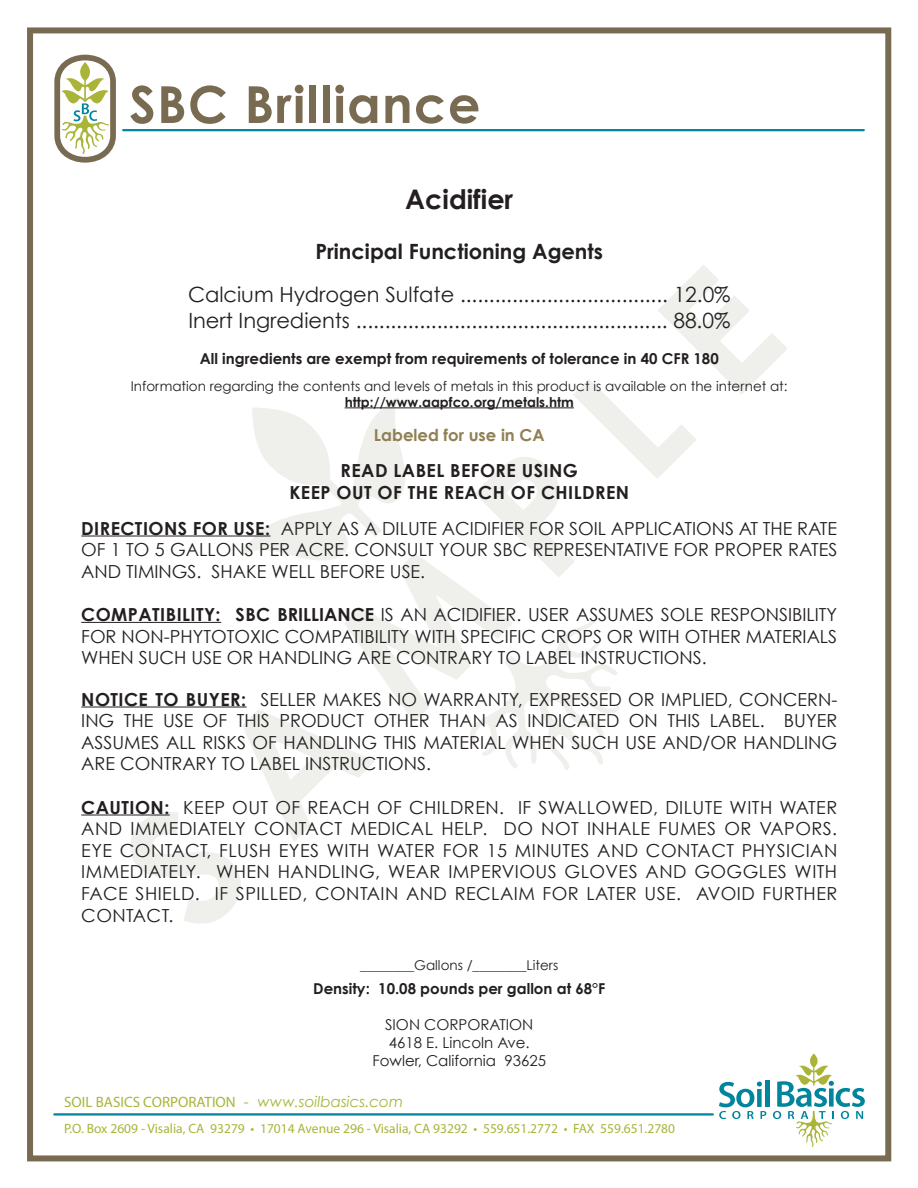
<style>
.page{position:relative;width:918px;height:1188px;background:#fff}
.page>*{position:absolute;margin:0;border:0;box-sizing:border-box;transform-origin:0 0}
.t1{font:700 51px "Century Gothic";letter-spacing:.025em;color:#796b52}
.t2{font:700 27px "Century Gothic";color:#231f20}
.t3{font:21px/25.2px "Century Gothic";color:#231f20}
.t4{font:700 21px "Century Gothic";color:#231f20}
.t5{font:18px/21.6px "Century Gothic";color:#231f20;text-align:justify}
.t6{font:700 18px/21.6px "Century Gothic";letter-spacing:.025em;color:#231f20;text-align:center}
.t7{font:700 16.5px "Century Gothic";color:#8f7f51}
.t8{font:700 15px "Century Gothic";color:#231f20}
.t9{font:15px/18px "Century Gothic";color:#231f20;text-align:center}
.t10{font:15px "Myriad Pro";color:#a9b439}
.t11{font:13.5px "Century Gothic";color:#231f20}
.t12{font:13.5px "Myriad Pro";color:#a9b439}
.t13{font:700 13.5px "Century Gothic";color:#231f20}
.s1{font-weight:700}
.s2{font-family:"Century Gothic";font-style:italic}
</style>
<div class="page">
<svg style="left:130px;top:265px;width:657px;height:659px"></svg>
<hr style="left:345px;top:408px;width:229px;height:1px;background:#231f20">
<hr style="left:81px;top:536px;width:190px;height:1px;background:#231f20">
<hr style="left:81px;top:622px;width:140px;height:1px;background:#231f20">
<hr style="left:81px;top:707px;width:166px;height:1px;background:#231f20">
<hr style="left:81px;top:815px;width:89px;height:1px;background:#231f20">
<svg style="left:54px;top:54px;width:62px;height:109px"></svg>
<hr style="left:123px;top:129px;width:741px;height:2px;background:#00859d">
<div style="left:27px;top:27px;width:864px;height:1134px;border:6px solid #796b52"></div>
<hr style="left:54px;top:1113px;width:659px;height:3px;background:#00859d">
<hr style="left:766px;top:1081px;width:4px;height:26px;background:#00859d">
<svg style="left:719px;top:1082px;width:47px;height:37px"></svg>
<svg style="left:773px;top:1053px;width:92px;height:94px"></svg>
<h1 class="t1" style="left:129px;top:66px;width:353px">SBC Brilliance</h1>
<h2 class="t2" style="left:405px;top:179px;width:109px">Acidifier</h2>
<p class="t4" style="left:315px;top:236px;width:289px">Principal Functioning Agents</p>
<p class="t3" style="left:188px;top:282px;width:544px">Calcium Hydrogen Sulfate .................................... 12.0%<br>Inert Ingredients ...................................................... 88.0%</p>
<p class="t8" style="left:200px;top:347px;width:520px">All ingredients are exempt from requirements of tolerance in 40 CFR 180</p>
<p class="t11" style="left:131px;top:376px;width:658px">Information regarding the contents and levels of metals in this product is available on the internet at:</p>
<p class="t13" style="left:345px;top:392px;width:231px">http://www.aapfco.org/metals.htm</p>
<p class="t7" style="left:374px;top:423px;width:172px">Labeled for use in CA</p>
<p class="t6" style="left:289px;top:459px;width:341px">READ LABEL BEFORE USING<br>KEEP OUT OF THE REACH OF CHILDREN</p>
<p class="t5" style="left:81px;top:517px;width:758px"><span class="s1">DIRECTIONS FOR USE:</span> APPLY AS A DILUTE ACIDIFIER FOR SOIL APPLICATIONS AT THE RATE OF 1 TO 5 GALLONS PER ACRE. CONSULT YOUR SBC REPRESENTATIVE FOR PROPER RATES AND TIMINGS. SHAKE WELL BEFORE USE.</p>
<p class="t5" style="left:81px;top:603px;width:758px"><span class="s1">COMPATIBILITY: SBC BRILLIANCE</span> IS AN ACIDIFIER. USER ASSUMES SOLE RESPONSIBILITY FOR NON-PHYTOTOXIC COMPATIBILITY WITH SPECIFIC CROPS OR WITH OTHER MATERIALS WHEN SUCH USE OR HANDLING ARE CONTRARY TO LABEL INSTRUCTIONS.</p>
<p class="t5" style="left:81px;top:688px;width:758px"><span class="s1">NOTICE TO BUYER:</span> SELLER MAKES NO WARRANTY, EXPRESSED OR IMPLIED, CONCERN-ING THE USE OF THIS PRODUCT OTHER THAN AS INDICATED ON THIS LABEL. BUYER ASSUMES ALL RISKS OF HANDLING THIS MATERIAL WHEN SUCH USE AND/OR HANDLING ARE CONTRARY TO LABEL INSTRUCTIONS.</p>
<p class="t5" style="left:81px;top:796px;width:758px"><span class="s1">CAUTION:</span> KEEP OUT OF REACH OF CHILDREN. IF SWALLOWED, DILUTE WITH WATER AND IMMEDIATELY CONTACT MEDICAL HELP. DO NOT INHALE FUMES OR VAPORS.<br>EYE CONTACT, FLUSH EYES WITH WATER FOR 15 MINUTES AND CONTACT PHYSICIAN IMMEDIATELY. WHEN HANDLING, WEAR IMPERVIOUS GLOVES AND GOGGLES WITH FACE SHIELD. IF SPILLED, CONTAIN AND RECLAIM FOR LATER USE. AVOID FURTHER CONTACT.</p>
<p class="t11" style="left:360px;top:956px;width:199px">________Gallons /________Liters</p>
<p class="t8" style="left:313px;top:977px;width:294px">Density: 10.08 pounds per gallon at 68°F</p>
<p class="t9" style="left:372px;top:1016px;width:175px">SION CORPORATION<br>4618 E. Lincoln Ave.<br>Fowler, California 93625</p>
<p class="t10" style="left:64px;top:1093px;width:341px">SOIL BASICS CORPORATION <span class="s2">- www.soilbasics.com</span></p>
<p class="t12" style="left:64px;top:1120px;width:612px">P.O. Box 2609 - Visalia, CA 93279 • 17014 Avenue 296 - Visalia, CA 93292 • 559.651.2772 • FAX 559.651.2780</p>
</div>
